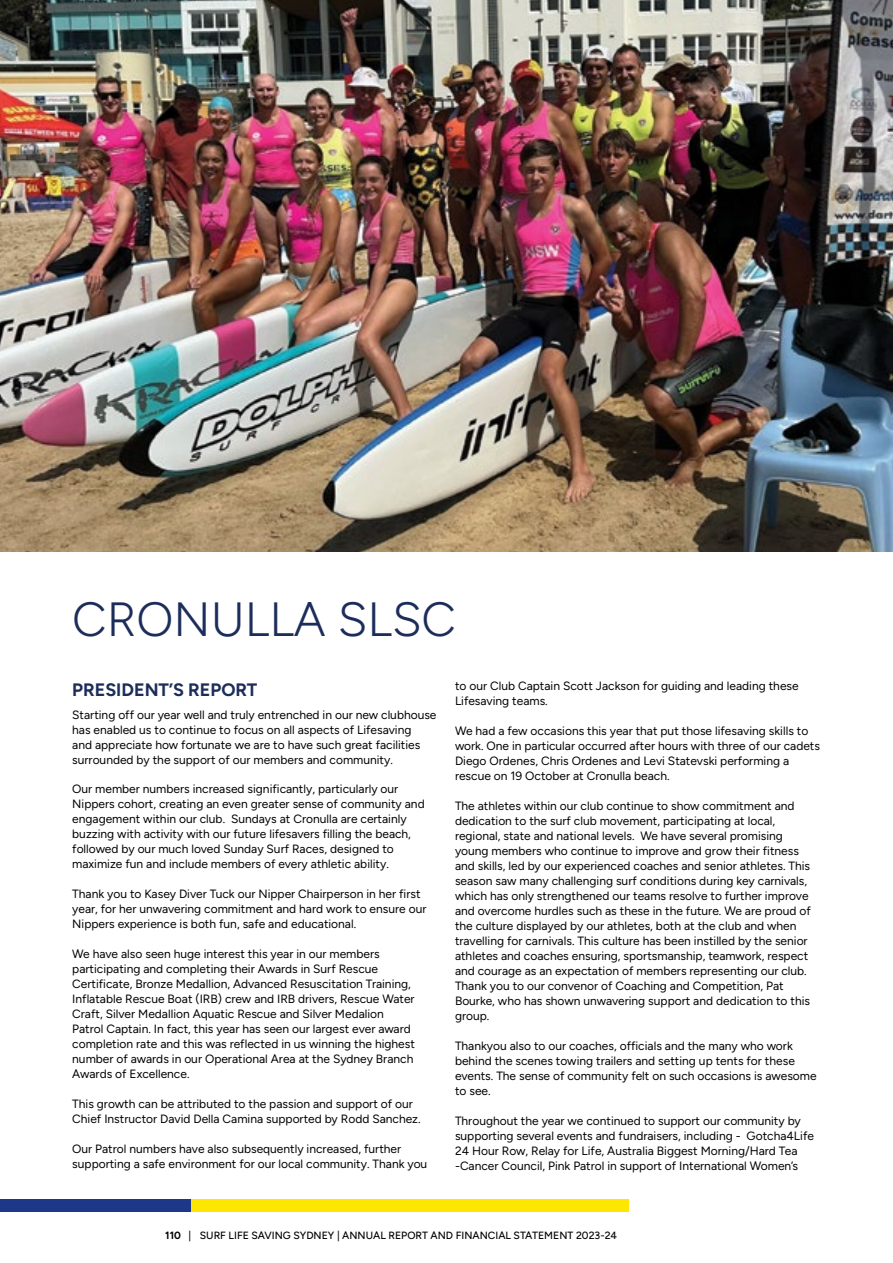
<style>
.page{position:relative;width:893px;height:1263px;background:#fff}
.page>*{position:absolute;margin:0;border:0;box-sizing:border-box;transform-origin:0 0}
.t1{font:300 48px "Figtree";color:#1c2d5a}
.t2{font:700 18px "Figtree";color:#1c2d5a}
.t3{font:12px/15px "Figtree";color:#000}
.t4{font:500 10.5px "Figtree";color:#000}
.s1{font-weight:700}
</style>
<div class="page">
<img style="left:0;top:0;width:893px;height:551px">
<div style="left:0;top:1199px;width:191px;height:13px;background:#1d3789"></div>
<div style="left:191px;top:1199px;width:438px;height:13px;background:#ffe600"></div>
<h1 class="t1" style="left:72px;top:593px;width:385px">CRONULLA SLSC</h1>
<h2 class="t2" style="left:72px;top:679px;width:187px">PRESIDENT’S REPORT</h2>
<p class="t3" style="left:72px;top:707px;width:366px">Starting off our year well and truly entrenched in our new clubhouse has enabled us to continue to focus on all aspects of Lifesaving<br>and appreciate how fortunate we are to have such great facilities surrounded by the support of our members and community.</p>
<p class="t3" style="left:72px;top:782px;width:354px">Our member numbers increased significantly, particularly our Nippers cohort, creating an even greater sense of community and engagement within our club. Sundays at Cronulla are certainly buzzing with activity with our future lifesavers filling the beach, followed by our much loved Sunday Surf Races, designed to maximize fun and include members of every athletic ability.</p>
<p class="t3" style="left:72px;top:887px;width:356px">Thank you to Kasey Diver Tuck our Nipper Chairperson in her first year, for her unwavering commitment and hard work to ensure our<br>Nippers experience is both fun, safe and educational.</p>
<p class="t3" style="left:72px;top:946px;width:344px">We have also seen huge interest this year in our members participating and completing their Awards in Surf Rescue Certificate, Bronze Medallion, Advanced Resuscitation Training, Inflatable Rescue Boat (IRB) crew and IRB drivers, Rescue Water Craft, Silver Medallion Aquatic Rescue and Silver Medalion Patrol Captain. In fact, this year has seen our largest ever award completion rate and this was reflected in us winning the highest number of awards in our Operational Area at the Sydney Branch Awards of Excellence.</p>
<p class="t3" style="left:72px;top:1096px;width:350px">This growth can be attributed to the passion and support of our<br>Chief Instructor David Della Camina supported by Rodd Sanchez.</p>
<p class="t3" style="left:72px;top:1141px;width:357px">Our Patrol numbers have also subsequently increased, further supporting a safe environment for our local community. Thank you</p>
<p class="t3" style="left:455px;top:679px;width:345px">to our Club Captain Scott Jackson for guiding and leading these<br>Lifesaving teams.</p>
<p class="t3" style="left:455px;top:723px;width:367px">We had a few occasions this year that put those lifesaving skills to work. One in particular occurred after hours with three of our cadets Diego Ordenes, Chris Ordenes and Levi Statevski performing a rescue on 19 October at Cronulla beach.</p>
<p class="t3" style="left:455px;top:798px;width:357px">The athletes within our club continue to show commitment and dedication to the surf club movement, participating at local, regional, state and national levels. We have several promising young members who continue to improve and grow their fitness and skills, led by our experienced coaches and senior athletes. This season saw many challenging surf conditions during key carnivals, which has only strengthened our teams resolve to further improve and overcome hurdles such as these in the future. We are proud of the culture displayed by our athletes, both at the club and when travelling for carnivals. This culture has been instilled by the senior athletes and coaches ensuring, sportsmanship, teamwork, respect and courage as an expectation of members representing our club.<br>Thank you to our convenor of Coaching and Competition, Pat Bourke, who has shown unwavering support and dedication to this group.</p>
<p class="t3" style="left:455px;top:1038px;width:363px">Thankyou also to our coaches, officials and the many who work behind the scenes towing trailers and setting up tents for these events. The sense of community felt on such occasions is awesome to see.</p>
<p class="t3" style="left:455px;top:1113px;width:360px">Throughout the year we continued to support our community by supporting several events and fundraisers, including - Gotcha4Life 24 Hour Row, Relay for Life, Australia Biggest Morning/Hard Tea -Cancer Council, Pink Patrol in support of International Women’s</p>
<p class="t4" style="left:165px;top:1229px;width:453px"><span class="s1">110</span> | SURF LIFE SAVING SYDNEY | ANNUAL REPORT AND FINANCIAL STATEMENT 2023-24</p>
</div>
